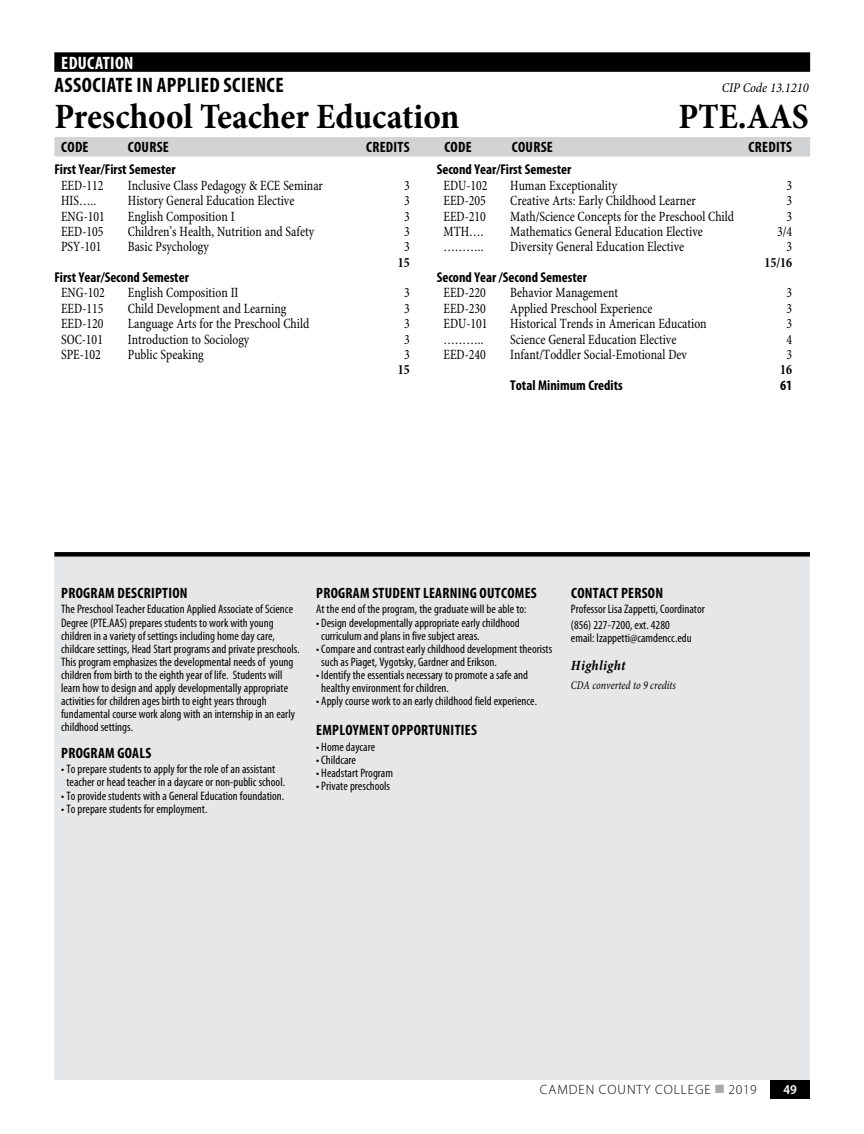
<style>
.page{position:relative;width:864px;height:1134px;background:#fff}
.page>*{position:absolute;margin:0;border:0;box-sizing:border-box;transform-origin:0 0}
.t1{font:700 condensed 36px "Minion Pro";color:#000}
.t2{font:700 condensed 21px "Myriad Pro";letter-spacing:.02em;color:#000}
.t3{font:700 condensed 18px "Myriad Pro";letter-spacing:.02em;color:#fff}
.t4{font:700 condensed 15px "Myriad Pro";letter-spacing:.02em;color:#000}
.t5{font:condensed 14.25px "Minion Pro";color:#000;scale:.9 1}
.t6{font:700 condensed 14.25px "Myriad Pro";color:#000}
.t7{font:700 condensed 14.25px "Minion Pro";color:#000;scale:.9 1}
.t8{font:italic 700 condensed 14.25px "Minion Pro";letter-spacing:.025em;color:#000}
.t9{font:300 13.5px "Myriad Pro";letter-spacing:.07em;color:#000}
.t10{font:italic condensed 13.5px "Minion Pro";color:#000}
.t11{font:600 semi-condensed 13.5px "Myriad Pro";color:#fff}
.t12{font:condensed 12.3px/13px "Myriad Pro";color:#000}
.t13{font:italic condensed 12px "Minion Pro";color:#000;scale:.9 1}
.s1{color:#a7a9ac}
</style>
<div class="page">
<div style="left:771px;top:1080px;width:39px;height:18px;background:#000"></div>
<div style="left:54px;top:557px;width:756px;height:523px;background:#e6e7e8"></div>
<div style="left:54px;top:552px;width:756px;height:5px;background:#000"></div>
<div style="left:54px;top:52px;width:756px;height:20px;background:#000"></div>
<div style="left:54px;top:137px;width:756px;height:20px;background:#d1d3d4"></div>
<h3 class="t3" style="left:61px;top:52px;width:74px">EDUCATION</h3>
<h2 class="t2" style="left:55px;top:71px;width:231px">ASSOCIATE IN APPLIED SCIENCE</h2>
<p class="t10" style="left:722px;top:79px;width:89px">CIP Code 13.1210</p>
<h1 class="t1" style="left:54px;top:94px;width:407px">Preschool Teacher Education</h1>
<h1 class="t1" style="left:679px;top:94px;width:132px">PTE.AAS</h1>
<p class="t4" style="left:61px;top:138px;width:29px">CODE</p>
<p class="t4" style="left:128px;top:138px;width:43px">COURSE</p>
<p class="t4" style="left:366px;top:138px;width:45px">CREDITS</p>
<p class="t4" style="left:444px;top:138px;width:29px">CODE</p>
<p class="t4" style="left:512px;top:138px;width:43px">COURSE</p>
<p class="t4" style="left:749px;top:138px;width:45px">CREDITS</p>
<p class="t6" style="left:54px;top:161px;width:123px">First Year/First Semester</p>
<p class="t5" style="left:61px;top:177px;width:49px">EED-112</p>
<p class="t5" style="left:128px;top:177px;width:218px">Inclusive Class Pedagogy &amp; ECE Seminar</p>
<p class="t5" style="left:404px;top:177px;width:8px">3</p>
<p class="t5" style="left:61px;top:192px;width:41px">HIS…..</p>
<p class="t5" style="left:128px;top:192px;width:187px">History General Education Elective</p>
<p class="t5" style="left:404px;top:192px;width:8px">3</p>
<p class="t5" style="left:61px;top:207px;width:50px">ENG-101</p>
<p class="t5" style="left:128px;top:207px;width:120px">English Composition I</p>
<p class="t5" style="left:404px;top:207px;width:8px">3</p>
<p class="t5" style="left:61px;top:223px;width:49px">EED-105</p>
<p class="t5" style="left:128px;top:223px;width:209px">Children’s Health, Nutrition and Safety</p>
<p class="t5" style="left:404px;top:223px;width:8px">3</p>
<p class="t5" style="left:61px;top:238px;width:47px">PSY-101</p>
<p class="t5" style="left:128px;top:238px;width:92px">Basic Psychology</p>
<p class="t5" style="left:404px;top:238px;width:8px">3</p>
<p class="t7" style="left:398px;top:254px;width:15px">15</p>
<p class="t6" style="left:54px;top:268px;width:136px">First Year/Second Semester</p>
<p class="t5" style="left:61px;top:284px;width:50px">ENG-102</p>
<p class="t5" style="left:128px;top:284px;width:124px">English Composition II</p>
<p class="t5" style="left:404px;top:284px;width:8px">3</p>
<p class="t5" style="left:61px;top:300px;width:49px">EED-115</p>
<p class="t5" style="left:128px;top:300px;width:178px">Child Development and Learning</p>
<p class="t5" style="left:404px;top:300px;width:8px">3</p>
<p class="t5" style="left:61px;top:315px;width:49px">EED-120</p>
<p class="t5" style="left:128px;top:315px;width:203px">Language Arts for the Preschool Child</p>
<p class="t5" style="left:404px;top:315px;width:8px">3</p>
<p class="t5" style="left:61px;top:330px;width:48px">SOC-101</p>
<p class="t5" style="left:128px;top:330px;width:137px">Introduction to Sociology</p>
<p class="t5" style="left:404px;top:330px;width:8px">3</p>
<p class="t5" style="left:61px;top:346px;width:46px">SPE-102</p>
<p class="t5" style="left:128px;top:346px;width:86px">Public Speaking</p>
<p class="t5" style="left:404px;top:346px;width:8px">3</p>
<p class="t7" style="left:398px;top:361px;width:15px">15</p>
<p class="t6" style="left:437px;top:161px;width:136px">Second Year/First Semester</p>
<p class="t5" style="left:444px;top:177px;width:50px">EDU-102</p>
<p class="t5" style="left:510px;top:177px;width:120px">Human Exceptionality</p>
<p class="t5" style="left:787px;top:177px;width:8px">3</p>
<p class="t5" style="left:444px;top:192px;width:49px">EED-205</p>
<p class="t5" style="left:510px;top:192px;width:208px">Creative Arts: Early Childhood Learner</p>
<p class="t5" style="left:787px;top:192px;width:8px">3</p>
<p class="t5" style="left:444px;top:207px;width:49px">EED-210</p>
<p class="t5" style="left:510px;top:207px;width:250px">Math/Science Concepts for the Preschool Child</p>
<p class="t5" style="left:787px;top:207px;width:8px">3</p>
<p class="t5" style="left:444px;top:223px;width:46px">MTH….</p>
<p class="t5" style="left:510px;top:223px;width:216px">Mathematics General Education Elective</p>
<p class="t5" style="left:777px;top:223px;width:18px">3/4</p>
<p class="t5" style="left:444px;top:238px;width:46px">………..</p>
<p class="t5" style="left:510px;top:238px;width:195px">Diversity General Education Elective</p>
<p class="t5" style="left:787px;top:238px;width:8px">3</p>
<p class="t7" style="left:764px;top:254px;width:32px">15/16</p>
<p class="t6" style="left:437px;top:268px;width:152px">Second Year /Second Semester</p>
<p class="t5" style="left:444px;top:284px;width:49px">EED-220</p>
<p class="t5" style="left:510px;top:284px;width:121px">Behavior Management</p>
<p class="t5" style="left:787px;top:284px;width:8px">3</p>
<p class="t5" style="left:444px;top:300px;width:49px">EED-230</p>
<p class="t5" style="left:510px;top:300px;width:160px">Applied Preschool Experience</p>
<p class="t5" style="left:787px;top:300px;width:8px">3</p>
<p class="t5" style="left:444px;top:315px;width:50px">EDU-101</p>
<p class="t5" style="left:510px;top:315px;width:220px">Historical Trends in American Education</p>
<p class="t5" style="left:787px;top:315px;width:8px">3</p>
<p class="t5" style="left:444px;top:330px;width:46px">………..</p>
<p class="t5" style="left:510px;top:330px;width:186px">Science General Education Elective</p>
<p class="t5" style="left:787px;top:330px;width:8px">4</p>
<p class="t5" style="left:444px;top:346px;width:49px">EED-240</p>
<p class="t5" style="left:510px;top:346px;width:198px">Infant/Toddler Social-Emotional Dev</p>
<p class="t5" style="left:787px;top:346px;width:8px">3</p>
<p class="t7" style="left:780px;top:361px;width:15px">16</p>
<p class="t6" style="left:510px;top:376px;width:114px">Total Minimum Credits</p>
<p class="t6" style="left:780px;top:376px;width:14px">61</p>
<p class="t4" style="left:61px;top:584px;width:128px">PROGRAM DESCRIPTION</p>
<p class="t12" style="left:61px;top:603px;width:240px">The Preschool Teacher Education Applied Associate of Science Degree (PTE.AAS) prepares students to work with young children in a variety of settings including home day care, childcare settings, Head Start programs and private preschools.<br>This program emphasizes the developmental needs of young children from birth to the eighth year of life. Students will learn how to design and apply developmentally appropriate activities for children ages birth to eight years through fundamental course work along with an internship in an early childhood settings.</p>
<p class="t4" style="left:61px;top:744px;width:92px">PROGRAM GOALS</p>
<p class="t12" style="left:66px;top:763px;width:220px;text-indent:-5px">• To prepare students to apply for the role of an assistant teacher or head teacher in a daycare or non-public school.</p>
<p class="t12" style="left:61px;top:789px;width:225px">• To provide students with a General Education foundation.</p>
<p class="t12" style="left:61px;top:802px;width:148px">• To prepare students for employment.</p>
<p class="t4" style="left:316px;top:584px;width:222px">PROGRAM STUDENT LEARNING OUTCOMES</p>
<p class="t12" style="left:316px;top:603px;width:212px">At the end of the program, the graduate will be able to:</p>
<p class="t12" style="left:321px;top:616px;width:200px;text-indent:-5px">• Design developmentally appropriate early childhood curriculum and plans in five subject areas.</p>
<p class="t12" style="left:321px;top:642px;width:232px;text-indent:-5px">• Compare and contrast early childhood development theorists such as Piaget, Vygotsky, Gardner and Erikson.</p>
<p class="t12" style="left:321px;top:668px;width:208px;text-indent:-5px">• Identify the essentials necessary to promote a safe and healthy environment for children.</p>
<p class="t12" style="left:316px;top:694px;width:223px">• Apply course work to an early childhood field experience.</p>
<p class="t4" style="left:316px;top:721px;width:162px">EMPLOYMENT OPPORTUNITIES</p>
<p class="t12" style="left:316px;top:740px;width:61px">• Home daycare</p>
<p class="t12" style="left:316px;top:753px;width:42px">• Childcare</p>
<p class="t12" style="left:316px;top:766px;width:79px">• Headstart Program</p>
<p class="t12" style="left:316px;top:779px;width:75px">• Private preschools</p>
<p class="t4" style="left:571px;top:584px;width:94px">CONTACT PERSON</p>
<p class="t12" style="left:571px;top:602px;width:135px;line-height:15.1px">Professor Lisa Zappetti, Coordinator (856) 227-7200, ext. 4280</p>
<p class="t12" style="left:571px;top:631px;width:122px">email: lzappetti@camdencc.edu</p>
<p class="t8" style="left:571px;top:657px;width:56px">Highlight</p>
<p class="t13" style="left:571px;top:678px;width:118px">CDA converted to 9 credits</p>
<p class="t9" style="left:540px;top:1081px;width:218px">CAMDEN COUNTY COLLEGE <span class="s1">■</span> 2019</p>
<p class="t11" style="left:784px;top:1081px;width:15px">49</p>
</div>
